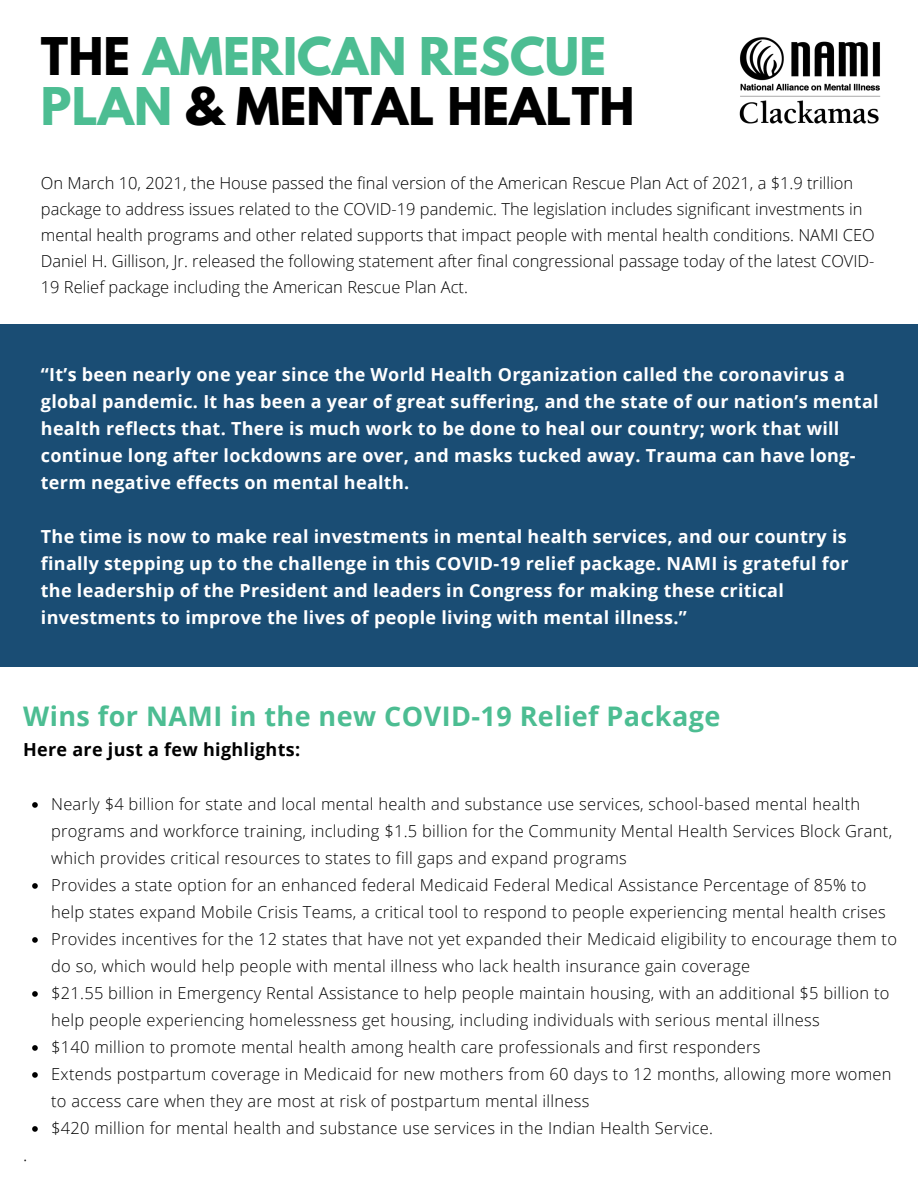
<style>
.page{position:relative;width:918px;height:1188px;background:#fff}
.page>*{position:absolute;margin:0;border:0;box-sizing:border-box;transform-origin:0 0}
.t1{font:700 46.05px/50.2px "League Spartan";letter-spacing:.005em;color:#4cbd92}
.t2{font:700 27px "Open Sans";letter-spacing:.015em;color:#4cbd92}
.t3{font:700 18px/27px "Open Sans";letter-spacing:.015em;color:#fff}
.t4{font:700 18px "Open Sans";letter-spacing:.015em;color:#000}
.t5{font:300 18px "Open Sans";color:#000}
.t6{font:300 16.5px/27px "Open Sans";letter-spacing:.015em;color:#000}
.s1{color:#000}
</style>
<div class="page">
<div style="left:0;top:324px;width:918px;height:343px;background:#1a4d74"></div>
<img style="left:739px;top:37px;width:142px;height:87px">
<svg style="left:32px;top:802px;width:6px;height:6px"></svg>
<svg style="left:32px;top:883px;width:6px;height:6px"></svg>
<svg style="left:32px;top:937px;width:6px;height:6px"></svg>
<svg style="left:32px;top:991px;width:6px;height:6px"></svg>
<svg style="left:32px;top:1045px;width:6px;height:6px"></svg>
<svg style="left:32px;top:1072px;width:6px;height:6px"></svg>
<svg style="left:32px;top:1126px;width:6px;height:6px"></svg>
<p class="t1" style="left:41px;top:37px;width:595px"><span class="s1">THE</span> AMERICAN RESCUE<br>PLAN <span class="s1">&amp; MENTAL HEALTH</span></p>
<p class="t6" style="left:41px;top:170px;width:835px;line-height:25.8px">On March 10, 2021, the House passed the final version of the American Rescue Plan Act of 2021, a $1.9 trillion package to address issues related to the COVID-19 pandemic. The legislation includes significant investments in mental health programs and other related supports that impact people with mental health conditions. NAMI CEO Daniel H. Gillison, Jr. released the following statement after final congressional passage today of the latest COVID-19 Relief package including the American Rescue Plan Act.</p>
<p class="t3" style="left:41px;top:360px;width:839px">“It’s been nearly one year since the World Health Organization called the coronavirus a global pandemic. It has been a year of great suffering, and the state of our nation’s mental health reflects that. There is much work to be done to heal our country; work that will continue long after lockdowns are over, and masks tucked away. Trauma can have long&shy;term negative effects on mental health.</p>
<p class="t3" style="left:41px;top:522px;width:809px">The time is now to make real investments in mental health services, and our country is finally stepping up to the challenge in this COVID-19 relief package. NAMI is grateful for the leadership of the President and leaders in Congress for making these critical investments to improve the lives of people living with mental illness.”</p>
<p class="t2" style="left:23px;top:697px;width:699px">Wins for NAMI in the new COVID-19 Relief Package</p>
<p class="t4" style="left:23px;top:737px;width:279px">Here are just a few highlights:</p>
<p class="t5" style="left:23px;top:1142px;width:6px">.</p>
<p class="t6" style="left:51px;top:790px;width:843px">Nearly $4 billion for state and local mental health and substance use services, school-based mental health programs and workforce training, including $1.5 billion for the Community Mental Health Services Block Grant, which provides critical resources to states to fill gaps and expand programs</p>
<p class="t6" style="left:51px;top:871px;width:836px">Provides a state option for an enhanced federal Medicaid Federal Medical Assistance Percentage of 85% to help states expand Mobile Crisis Teams, a critical tool to respond to people experiencing mental health crises</p>
<p class="t6" style="left:51px;top:925px;width:847px">Provides incentives for the 12 states that have not yet expanded their Medicaid eligibility to encourage them to do so, which would help people with mental illness who lack health insurance gain coverage</p>
<p class="t6" style="left:51px;top:979px;width:840px">$21.55 billion in Emergency Rental Assistance to help people maintain housing, with an additional $5 billion to help people experiencing homelessness get housing, including individuals with serious mental illness</p>
<p class="t6" style="left:51px;top:1033px;width:711px">$140 million to promote mental health among health care professionals and first responders</p>
<p class="t6" style="left:51px;top:1060px;width:842px">Extends postpartum coverage in Medicaid for new mothers from 60 days to 12 months, allowing more women to access care when they are most at risk of postpartum mental illness</p>
<p class="t6" style="left:51px;top:1114px;width:663px">$420 million for mental health and substance use services in the Indian Health Service.</p>
</div>
